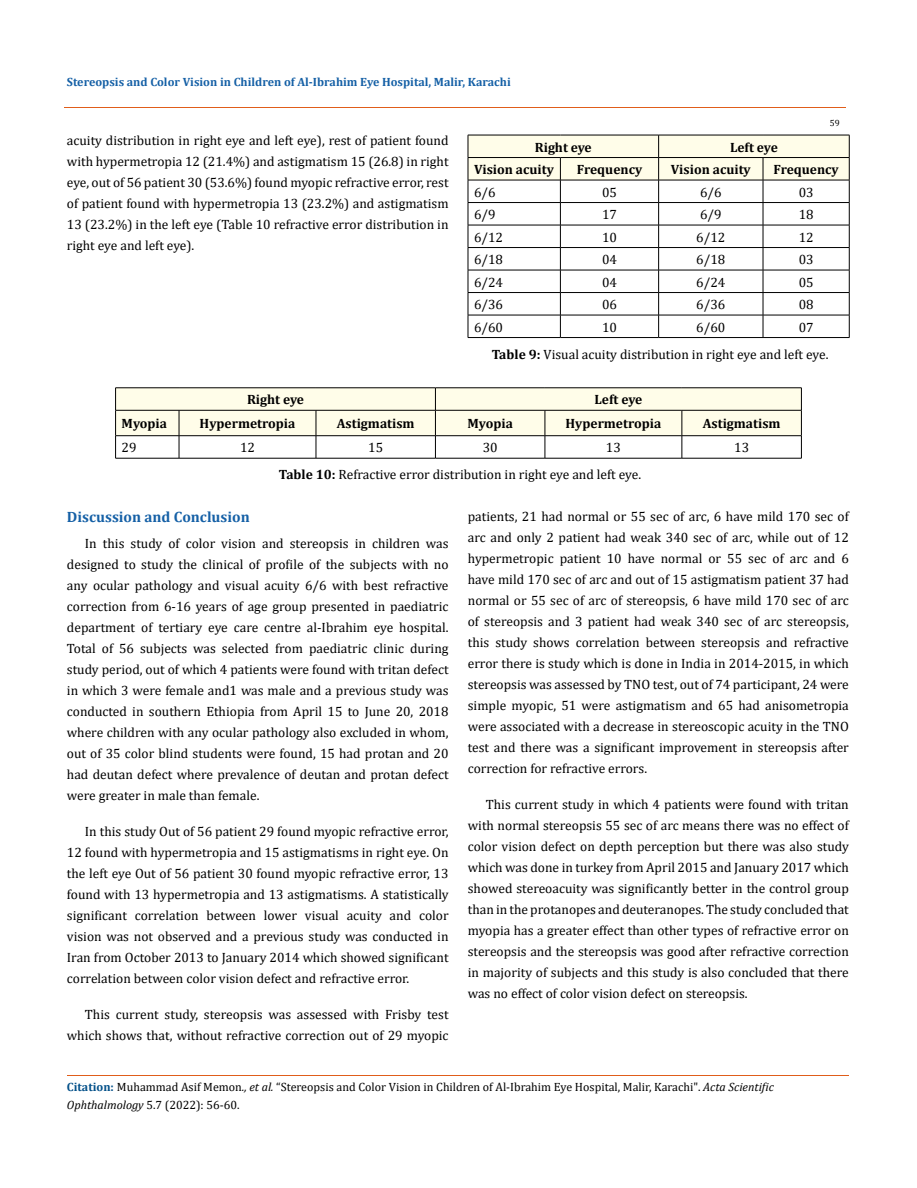
<style>
.page{position:relative;width:917px;height:1188px;background:#fff}
.page>*{position:absolute;margin:0;border:0;box-sizing:border-box;transform-origin:0 0}
.t1{font:700 15px "Cambria";color:#1560a6}
.t2{font:13.5px/21px "Cambria";color:#000;text-align:justify}
.t3{font:700 13.5px "Cambria";color:#000}
.t4{font:12px/18px "Cambria";color:#000}
.t5{font:700 12px "Cambria";color:#1560a6}
.t6{font:9px "Cambria";color:#000}
.s1{font-weight:700}
.s2{font-weight:700;color:#035089}
.s3{font-style:italic}
</style>
<div class="page">
<svg style="left:467px;top:135px;width:383px;height:202px"></svg>
<hr style="left:468px;top:337px;width:92px;height:1px;background:#000">
<hr style="left:560px;top:337px;width:98px;height:1px;background:#000">
<hr style="left:658px;top:337px;width:105px;height:1px;background:#000">
<hr style="left:763px;top:337px;width:86px;height:1px;background:#000">
<svg style="left:115px;top:388px;width:687px;height:70px"></svg>
<hr style="left:115px;top:458px;width:64px;height:1px;background:#000">
<hr style="left:179px;top:458px;width:137px;height:1px;background:#000">
<hr style="left:316px;top:458px;width:119px;height:1px;background:#000">
<hr style="left:435px;top:458px;width:110px;height:1px;background:#000">
<hr style="left:545px;top:458px;width:137px;height:1px;background:#000">
<hr style="left:682px;top:458px;width:119px;height:1px;background:#000">
<hr style="left:64px;top:108px;width:781px;height:1px;background:#e05d1a">
<hr style="left:67px;top:1076px;width:781px;height:1px;background:#e05d1a">
<p class="t5" style="left:67px;top:73px;width:445px">Stereopsis and Color Vision in Children of Al-Ibrahim Eye Hospital, Malir, Karachi</p>
<p class="t6" style="left:829px;top:118px;width:11px">59</p>
<p class="t2" style="left:67px;top:130px;width:383px">acuity distribution in right eye and left eye), rest of patient found with hypermetropia 12 (21.4%) and astigmatism 15 (26.8) in right eye, out of 56 patient 30 (53.6%) found myopic refractive error, rest of patient found with hypermetropia 13 (23.2%) and astigmatism 13 (23.2%) in the left eye (Table 10 refractive error distribution in right eye and left eye).</p>
<p class="t3" style="left:535px;top:137px;width:58px">Right eye</p>
<p class="t3" style="left:730px;top:137px;width:49px">Left eye</p>
<p class="t3" style="left:474px;top:160px;width:81px">Vision acuity</p>
<p class="t3" style="left:577px;top:160px;width:67px">Frequency</p>
<p class="t3" style="left:670px;top:160px;width:81px">Vision acuity</p>
<p class="t3" style="left:773px;top:160px;width:67px">Frequency</p>
<p class="t2" style="left:474px;top:181px;width:23px">6/6</p>
<p class="t2" style="left:602px;top:181px;width:16px">05</p>
<p class="t2" style="left:700px;top:181px;width:23px">6/6</p>
<p class="t2" style="left:798px;top:181px;width:16px">03</p>
<p class="t2" style="left:474px;top:204px;width:23px">6/9</p>
<p class="t2" style="left:602px;top:204px;width:16px">17</p>
<p class="t2" style="left:700px;top:204px;width:23px">6/9</p>
<p class="t2" style="left:798px;top:204px;width:16px">18</p>
<p class="t2" style="left:474px;top:226px;width:31px">6/12</p>
<p class="t2" style="left:602px;top:226px;width:16px">10</p>
<p class="t2" style="left:696px;top:226px;width:31px">6/12</p>
<p class="t2" style="left:798px;top:226px;width:16px">12</p>
<p class="t2" style="left:474px;top:249px;width:31px">6/18</p>
<p class="t2" style="left:602px;top:249px;width:16px">04</p>
<p class="t2" style="left:696px;top:249px;width:31px">6/18</p>
<p class="t2" style="left:798px;top:249px;width:16px">03</p>
<p class="t2" style="left:474px;top:271px;width:31px">6/24</p>
<p class="t2" style="left:602px;top:271px;width:16px">04</p>
<p class="t2" style="left:696px;top:271px;width:31px">6/24</p>
<p class="t2" style="left:798px;top:271px;width:16px">05</p>
<p class="t2" style="left:474px;top:294px;width:31px">6/36</p>
<p class="t2" style="left:602px;top:294px;width:16px">06</p>
<p class="t2" style="left:696px;top:294px;width:31px">6/36</p>
<p class="t2" style="left:798px;top:294px;width:16px">08</p>
<p class="t2" style="left:474px;top:316px;width:31px">6/60</p>
<p class="t2" style="left:602px;top:316px;width:16px">10</p>
<p class="t2" style="left:696px;top:316px;width:31px">6/60</p>
<p class="t2" style="left:491px;top:313px;width:338px;line-height:27.2px;text-indent:307px">07<br><span class="s1">Table 9:</span> Visual acuity distribution in right eye and left eye.</p>
<p class="t3" style="left:247px;top:390px;width:58px">Right eye</p>
<p class="t3" style="left:594px;top:390px;width:49px">Left eye</p>
<p class="t3" style="left:122px;top:414px;width:47px">Myopia</p>
<p class="t3" style="left:200px;top:414px;width:97px">Hypermetropia</p>
<p class="t3" style="left:337px;top:414px;width:79px">Astigmatism</p>
<p class="t3" style="left:467px;top:414px;width:47px">Myopia</p>
<p class="t3" style="left:565px;top:414px;width:97px">Hypermetropia</p>
<p class="t3" style="left:702px;top:414px;width:79px">Astigmatism</p>
<p class="t2" style="left:122px;top:437px;width:16px">29</p>
<p class="t2" style="left:240px;top:437px;width:16px">12</p>
<p class="t2" style="left:368px;top:437px;width:16px">15</p>
<p class="t2" style="left:482px;top:437px;width:16px">30</p>
<p class="t2" style="left:606px;top:437px;width:16px">13</p>
<p class="t2" style="left:734px;top:437px;width:16px">13</p>
<p class="t2" style="left:279px;top:464px;width:364px"><span class="s1">Table 10:</span> Refractive error distribution in right eye and left eye.</p>
<p class="t1" style="left:67px;top:506px;width:184px">Discussion and Conclusion</p>
<p class="t2" style="left:67px;top:532px;width:383px;text-indent:18px">In this study of color vision and stereopsis in children was designed to study the clinical of profile of the subjects with no any ocular pathology and visual acuity 6/6 with best refractive correction from 6-16 years of age group presented in paediatric department of tertiary eye care centre al-Ibrahim eye hospital.<br>Total of 56 subjects was selected from paediatric clinic during study period, out of which 4 patients were found with tritan defect in which 3 were female and1 was male and a previous study was conducted in southern Ethiopia from April 15 to June 20, 2018 where children with any ocular pathology also excluded in whom, out of 35 color blind students were found, 15 had protan and 20 had deutan defect where prevalence of deutan and protan defect were greater in male than female.</p>
<p class="t2" style="left:67px;top:821px;width:383px;text-indent:18px">In this study Out of 56 patient 29 found myopic refractive error, 12 found with hypermetropia and 15 astigmatisms in right eye. On the left eye Out of 56 patient 30 found myopic refractive error, 13 found with 13 hypermetropia and 13 astigmatisms. A statistically significant correlation between lower visual acuity and color vision was not observed and a previous study was conducted in Iran from October 2013 to January 2014 which showed significant correlation between color vision defect and refractive error.</p>
<p class="t2" style="left:67px;top:1004px;width:383px;text-align:right">This current study, stereopsis was assessed with Frisby test which shows that, without refractive correction out of 29 myopic</p>
<p class="t2" style="left:468px;top:506px;width:382px">patients, 21 had normal or 55 sec of arc, 6 have mild 170 sec of arc and only 2 patient had weak 340 sec of arc, while out of 12 hypermetropic patient 10 have normal or 55 sec of arc and 6 have mild 170 sec of arc and out of 15 astigmatism patient 37 had normal or 55 sec of arc of stereopsis, 6 have mild 170 sec of arc of stereopsis and 3 patient had weak 340 sec of arc stereopsis, this study shows correlation between stereopsis and refractive error there is study which is done in India in 2014-2015, in which stereopsis was assessed by TNO test, out of 74 participant, 24 were simple myopic, 51 were astigmatism and 65 had anisometropia were associated with a decrease in stereoscopic acuity in the TNO test and there was a significant improvement in stereopsis after correction for refractive errors.</p>
<p class="t2" style="left:468px;top:794px;width:382px;text-indent:18px">This current study in which 4 patients were found with tritan with normal stereopsis 55 sec of arc means there was no effect of color vision defect on depth perception but there was also study which was done in turkey from April 2015 and January 2017 which showed stereoacuity was significantly better in the control group than in the protanopes and deuteranopes. The study concluded that myopia has a greater effect than other types of refractive error on stereopsis and the stereopsis was good after refractive correction in majority of subjects and this study is also concluded that there was no effect of color vision defect on stereopsis.</p>
<p class="t4" style="left:67px;top:1078px;width:708px"><span class="s2">Citation:</span> Muhammad Asif Memon<span class="s3">., et al.</span> “Stereopsis and Color Vision in Children of Al-Ibrahim Eye Hospital, Malir, Karachi". <span class="s3">Acta Scientific<br>Ophthalmology</span> 5.7 (2022): 56-60.</p>
</div>
